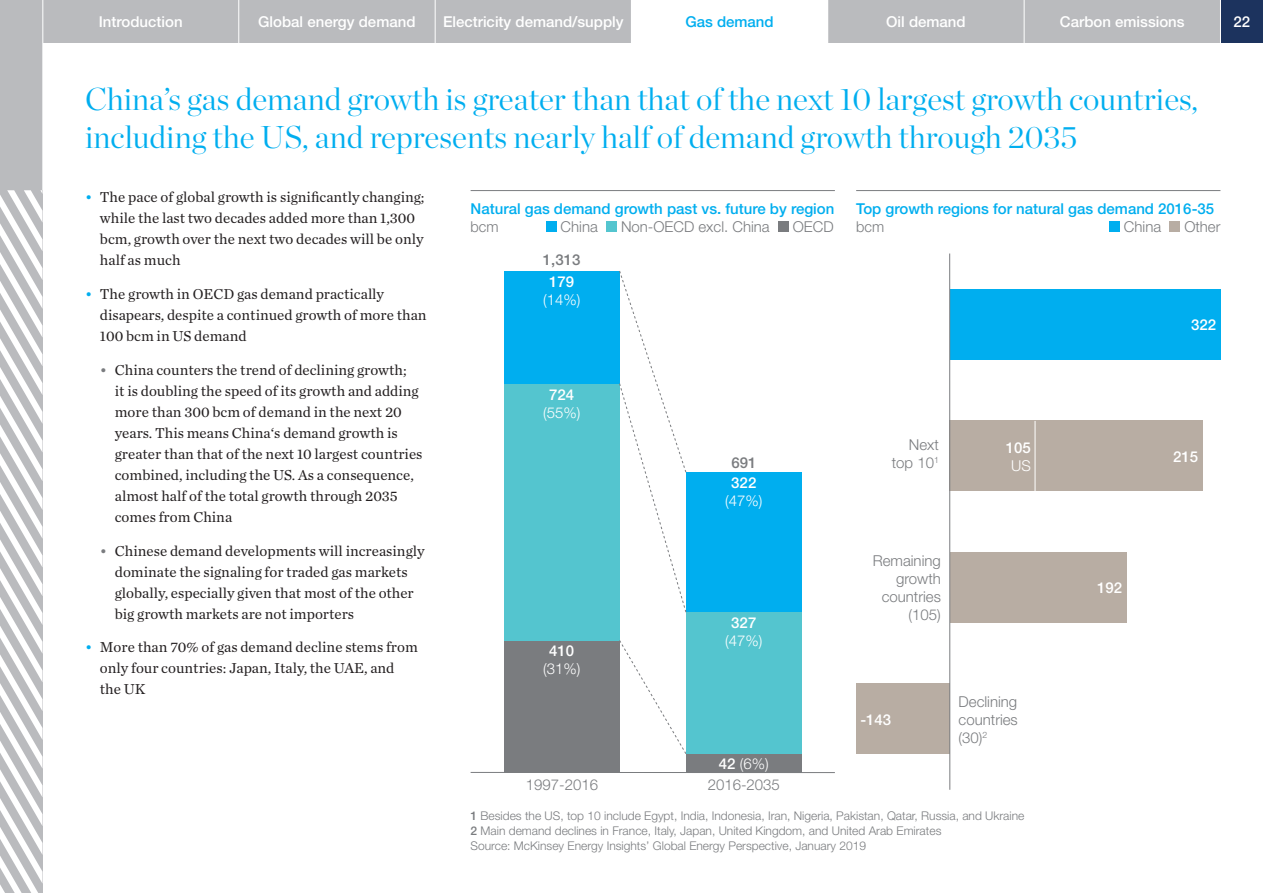
<style>
.page{position:relative;width:1263px;height:893px;background:#fff}
.page>*{position:absolute;margin:0;border:0;box-sizing:border-box;transform-origin:0 0}
.t1{font:300 31.5px/37.5px "Chronicle Display";color:#00aeef}
.t2{font:15px/21px "Chronicle Text G1";color:#231f20}
.t3{font:300 15px/18px "Helvetica Neue";color:#7a7c7f;text-align:right}
.t4{font:500 15px "Helvetica Neue";color:#fff}
.t5{font:500 15px "Helvetica Neue";color:#00aeef}
.t6{font:300 15px "Helvetica Neue";color:#fff}
.t7{font:500 15px "Helvetica Neue";color:#7a7c7f}
.t8{font:300 12px/15px "Helvetica Neue";color:#7a7c7f}
.s1{color:#00aeef}
.s2{color:#7a7c7f}
.s3{font-weight:500}
</style>
<div class="page">
<div style="left:1220px;top:0;width:43px;height:43px;background:#1c335e"></div>
<div style="left:0;top:0;width:1220px;height:43px;background:#babbbe"></div>
<div style="left:0;top:0;width:43px;height:893px;background:#babbbe"></div>
<svg style="left:0;top:190px;width:43px;height:703px"></svg>
<div style="left:631px;top:0;width:197px;height:47px;background:#fff"></div>
<hr style="left:471px;top:190px;width:364px;height:1px;background:#7a7c7f">
<hr style="left:856px;top:190px;width:364px;height:1px;background:#7a7c7f">
<div style="left:546px;top:222px;width:10px;height:10px;background:#00aeef"></div>
<div style="left:606px;top:222px;width:11px;height:10px;background:#54c5cf"></div>
<div style="left:778px;top:222px;width:11px;height:10px;background:#7a7c7f"></div>
<div style="left:1109px;top:222px;width:11px;height:10px;background:#00aeef"></div>
<div style="left:1169px;top:222px;width:11px;height:10px;background:#b8ada3"></div>
<div style="left:686px;top:754px;width:116px;height:18px;background:#7a7c7f"></div>
<div style="left:686px;top:612px;width:116px;height:142px;background:#54c5cf"></div>
<div style="left:686px;top:472px;width:116px;height:140px;background:#00aeef"></div>
<div style="left:504px;top:640px;width:116px;height:132px;background:#7a7c7f"></div>
<div style="left:504px;top:384px;width:116px;height:256px;background:#54c5cf"></div>
<div style="left:504px;top:271px;width:116px;height:113px;background:#00aeef"></div>
<hr style="left:471px;top:772px;width:364px;height:1px;background:#7a7c7f">
<svg style="left:619px;top:271px;width:68px;height:342px"></svg>
<svg style="left:619px;top:640px;width:68px;height:114px"></svg>
<div style="left:950px;top:552px;width:176px;height:70px;background:#b8ada3"></div>
<div style="left:856px;top:684px;width:94px;height:70px;background:#b8ada3"></div>
<div style="left:950px;top:290px;width:270px;height:70px;background:#00aeef"></div>
<div style="left:950px;top:421px;width:85px;height:70px;background:#b8ada3"></div>
<div style="left:1035px;top:421px;width:167px;height:70px;background:#b8ada3"></div>
<hr style="left:949px;top:254px;width:1px;height:536px;background:#7a7c7f">
<hr style="left:1035px;top:421px;width:1px;height:70px;background:#fff">
<hr style="left:43px;top:0;width:1px;height:190px;background:#fff">
<hr style="left:238px;top:0;width:1px;height:47px;background:#fff">
<hr style="left:435px;top:0;width:1px;height:47px;background:#fff">
<hr style="left:1024px;top:0;width:1px;height:47px;background:#fff">
<hr style="left:1220px;top:0;width:1px;height:47px;background:#fff">
<p class="t4" style="left:99px;top:13px;width:85px">Introduction</p>
<p class="t4" style="left:258px;top:13px;width:159px">Global energy demand</p>
<p class="t4" style="left:443px;top:13px;width:182px">Electricity demand/supply</p>
<p class="t4" style="left:886px;top:13px;width:81px">Oil demand</p>
<p class="t4" style="left:1060px;top:13px;width:126px">Carbon emissions</p>
<p class="t4" style="left:1233px;top:13px;width:18px">22</p>
<p class="t5" style="left:685px;top:13px;width:90px">Gas demand</p>
<h1 class="t1" style="left:85px;top:78px;width:1114px">China’s gas demand growth is greater than that of the next 10 largest growth countries, including the US, and represents nearly half of demand growth through 2035</h1>
<p class="t2" style="left:100px;top:186px;width:326px;text-indent:-15px"><span class="s1">•</span> The pace of global growth is significantly changing; while the last two decades added more than 1,300 bcm, growth over the next two decades will be only half as much</p>
<p class="t2" style="left:100px;top:283px;width:328px;text-indent:-15px"><span class="s1">•</span> The growth in OECD gas demand practically disapears, despite a continued growth of more than<br>100 bcm in US demand</p>
<p class="t2" style="left:115px;top:358px;width:309px;text-indent:-15px"><span class="s2">•</span> China counters the trend of declining growth;<br>it is doubling the speed of its growth and adding more than 300 bcm of demand in the next 20 years. This means China‘s demand growth is greater than that of the next 10 largest countries combined, including the US. As a consequence, almost half of the total growth through 2035 comes from China</p>
<p class="t2" style="left:115px;top:539px;width:311px;text-indent:-15px"><span class="s2">•</span> Chinese demand developments will increasingly dominate the signaling for traded gas markets globally, especially given that most of the other big growth markets are not importers</p>
<p class="t2" style="left:100px;top:636px;width:319px;text-indent:-15px"><span class="s1">•</span> More than 70% of gas demand decline stems from only four countries: Japan, Italy, the UAE, and the UK</p>
<p class="t5" style="left:471px;top:200px;width:365px">Natural gas demand growth past vs. future by region</p>
<p class="t3" style="left:471px;top:218px;width:30px">bcm</p>
<p class="t5" style="left:856px;top:200px;width:359px">Top growth regions for natural gas demand 2016-35</p>
<p class="t3" style="left:561px;top:218px;width:39px">China</p>
<p class="t3" style="left:621px;top:218px;width:150px">Non-OECD excl. China</p>
<p class="t3" style="left:793px;top:218px;width:42px">OECD</p>
<p class="t3" style="left:856px;top:218px;width:30px">bcm</p>
<p class="t3" style="left:1124px;top:218px;width:39px">China</p>
<p class="t3" style="left:1184px;top:218px;width:38px">Other</p>
<p class="t7" style="left:543px;top:251px;width:39px">1,313</p>
<p class="t4" style="left:549px;top:273px;width:27px">179</p>
<p class="t6" style="left:543px;top:290px;width:39px">(14%)</p>
<p class="t4" style="left:1191px;top:316px;width:27px">322</p>
<p class="t4" style="left:549px;top:385px;width:27px">724</p>
<p class="t6" style="left:543px;top:403px;width:39px">(55%)</p>
<p class="t3" style="left:892px;top:436px;width:49px">Next top 10<sup>1</sup></p>
<p class="t4" style="left:1006px;top:438px;width:27px">105</p>
<p class="t6" style="left:1011px;top:456px;width:21px">US</p>
<p class="t4" style="left:1173px;top:447px;width:27px">215</p>
<p class="t7" style="left:731px;top:454px;width:27px">691</p>
<p class="t4" style="left:731px;top:474px;width:27px">322</p>
<p class="t6" style="left:725px;top:492px;width:39px">(47%)</p>
<p class="t3" style="left:873px;top:552px;width:70px">Remaining growth countries (105)</p>
<p class="t4" style="left:1097px;top:579px;width:27px">192</p>
<p class="t4" style="left:731px;top:614px;width:27px">327</p>
<p class="t6" style="left:725px;top:632px;width:39px">(47%)</p>
<p class="t4" style="left:549px;top:642px;width:27px">410</p>
<p class="t6" style="left:543px;top:660px;width:39px">(31%)</p>
<p class="t3" style="left:959px;top:692px;width:61px;text-align:justify">Declining countries (30)<sup>2</sup></p>
<p class="t4" style="left:860px;top:710px;width:32px">-143</p>
<p class="t3" style="left:526px;top:775px;width:74px">1997-2016</p>
<p class="t6" style="left:719px;top:754px;width:51px"><span class="s3">42</span> (6%)</p>
<p class="t3" style="left:708px;top:775px;width:74px">2016-2035</p>
<p class="t8" style="left:471px;top:808px;width:555px"><span class="s3">1</span> Besides the US, top 10 include Egypt, India, Indonesia, Iran, Nigeria, Pakistan, Qatar, Russia, and Ukraine<br><span class="s3">2</span> Main demand declines in France, Italy, Japan, United Kingdom, and United Arab Emirates<br>Source: McKinsey Energy Insights’ Global Energy Perspective, January 2019</p>
</div>
